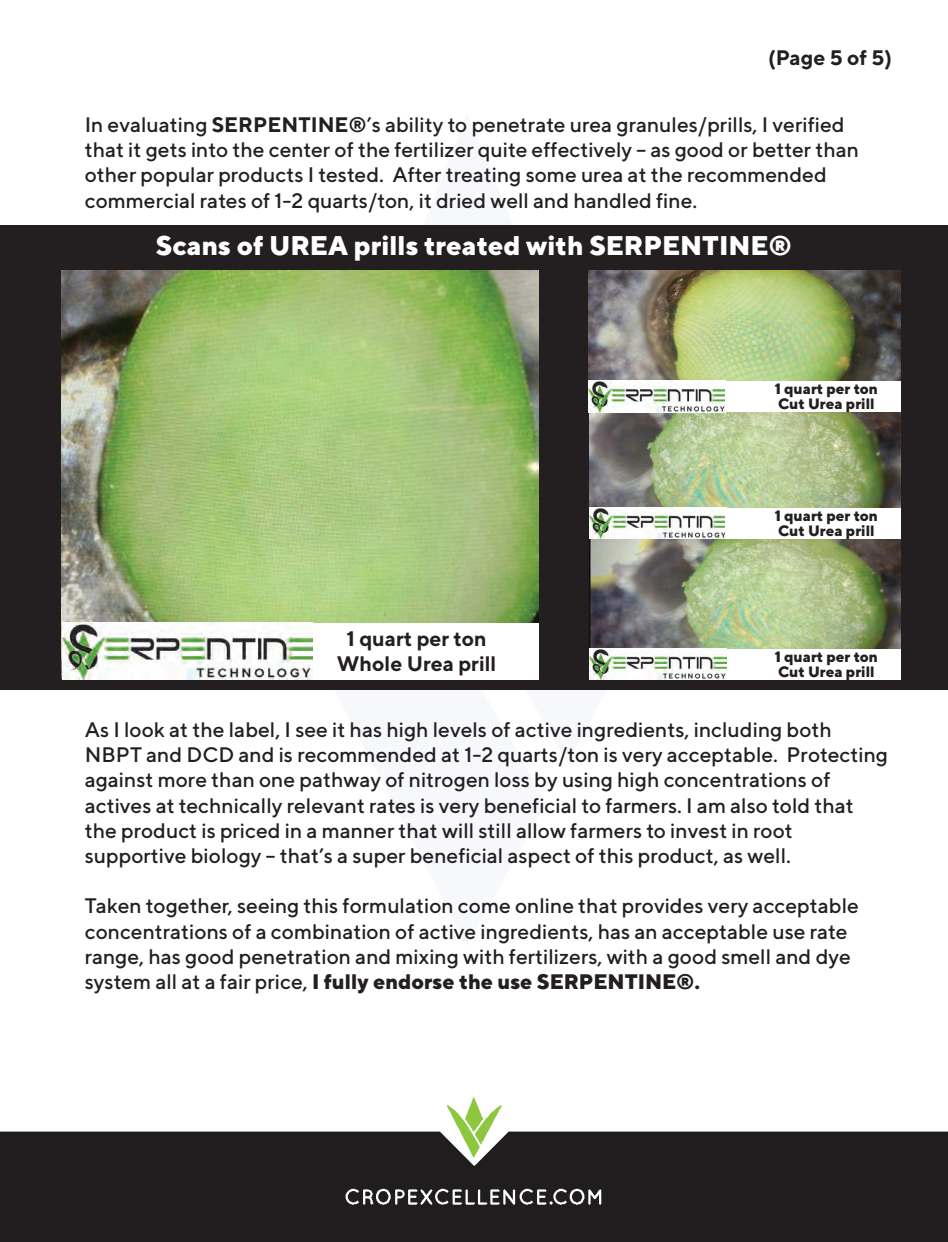
<style>
.page{position:relative;width:948px;height:1242px;background:#fff}
.page>*{position:absolute;margin:0;border:0;box-sizing:border-box;transform-origin:0 0}
.t1{font:800 27px "TT Norms";color:#fff}
.t2{font:500 21px/25.2px "TT Norms";color:#231f20}
.t3{font:700 21px/25.2px "TT Norms";color:#231f20;text-align:center}
.t4{font:800 15px/15px "TT Norms";color:#231f20}
.s1{font-weight:700}
.s2{font-weight:800}
</style>
<div class="page">
<img style="left:0;top:1097px;width:948px;height:145px">
<div style="left:0;top:225px;width:948px;height:465px;background:#231f20"></div>
<img style="left:62px;top:270px;width:476px;height:353px">
<img style="left:588px;top:270px;width:312px;height:111px">
<div style="left:289px;top:623px;width:249px;height:57px;background:#fff"></div>
<img style="left:62px;top:622px;width:250px;height:57px">
<img style="left:589px;top:412px;width:311px;height:96px">
<img style="left:588px;top:381px;width:137px;height:31px">
<div style="left:725px;top:381px;width:176px;height:31px;background:#fff"></div>
<img style="left:589px;top:538px;width:311px;height:111px">
<img style="left:589px;top:507px;width:137px;height:32px">
<div style="left:718px;top:649px;width:182px;height:31px;background:#fff"></div>
<img style="left:589px;top:648px;width:137px;height:32px">
<div style="left:725px;top:508px;width:176px;height:30px;background:#fff"></div>
<p class="t3" style="left:768px;top:45px;width:126px">(Page 5 of 5)</p>
<p class="t2" style="left:85px;top:112px;width:776px">In evaluating <span class="s1">SERPENTINE®</span>’s ability to penetrate urea granules/prills, I verified that it gets into the center of the fertilizer quite effectively – as good or better than other popular products I tested. After treating some urea at the recommended commercial rates of 1-2 quarts/ton, it dried well and handled fine.</p>
<p class="t1" style="left:156px;top:228px;width:637px">Scans of UREA prills treated with SERPENTINE®</p>
<p class="t4" style="left:774px;top:381px;width:105px">1 quart per ton<br>Cut Urea prill</p>
<p class="t3" style="left:337px;top:625px;width:161px">1 quart per ton<br>Whole Urea prill</p>
<p class="t4" style="left:774px;top:508px;width:105px">1 quart per ton<br>Cut Urea prill</p>
<p class="t4" style="left:774px;top:649px;width:105px">1 quart per ton<br>Cut Urea prill</p>
<p class="t2" style="left:85px;top:716px;width:805px">As I look at the label, I see it has high levels of active ingredients, including both NBPT and DCD and is recommended at 1-2 quarts/ton is very acceptable. Protecting against more than one pathway of nitrogen loss by using high concentrations of actives at technically relevant rates is very beneficial to farmers. I am also told that the product is priced in a manner that will still allow farmers to invest in root supportive biology – that’s a super beneficial aspect of this product, as well.</p>
<p class="t2" style="left:85px;top:893px;width:775px">Taken together, seeing this formulation come online that provides very acceptable concentrations of a combination of active ingredients, has an acceptable use rate range, has good penetration and mixing with fertilizers, with a good smell and dye system all at a fair price, <span class="s2">I fully endorse the use SERPENTINE®.</span></p>
</div>
